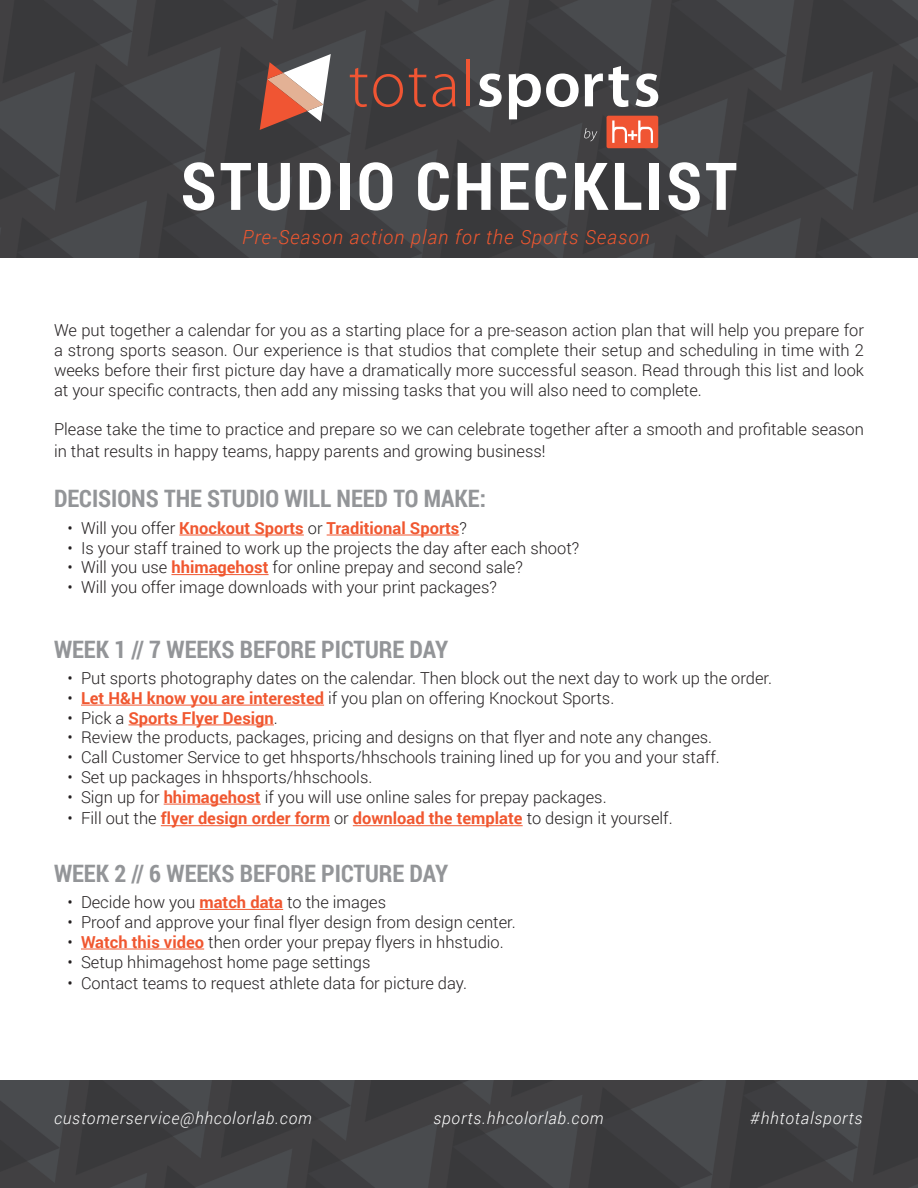
<style>
.page{position:relative;width:918px;height:1188px;background:#fff}
.page>*{position:absolute;margin:0;border:0;box-sizing:border-box;transform-origin:0 0}
.t1{font:700 66px "Roboto Condensed";letter-spacing:.05em;color:#fff}
.Sub-Heading_1{font:700 24px "Roboto Condensed";color:#939598}
.t2{font:italic 300 19.5px "Roboto";letter-spacing:.05em;color:#f05730}
.Body_Text{font:300 16.5px/19.8px "Roboto";color:#231f20;text-align:justify}
.t3{font:700 16.5px "Roboto";color:#f05730}
.t4{font:italic 300 16.5px "Roboto";letter-spacing:.05em;color:#fff}
.s1{font-weight:300;color:#231f20}
.s2{font-weight:700;color:#f05730}
</style>
<div class="page">
<img style="left:0;top:0;width:918px;height:257px">
<svg style="left:584px;top:128px;width:13px;height:13px"></svg>
<div style="left:607px;top:116px;width:51px;height:32px;background:#f05533;border-radius:2px"></div>
<svg style="left:612px;top:120px;width:41px;height:23px"></svg>
<svg style="left:350px;top:68px;width:17px;height:39px"></svg>
<svg style="left:373px;top:74px;width:30px;height:33px"></svg>
<svg style="left:409px;top:68px;width:17px;height:39px"></svg>
<svg style="left:433px;top:74px;width:22px;height:33px"></svg>
<hr style="left:466px;top:60px;width:3px;height:46px;background:#f05533">
<svg style="left:479px;top:74px;width:23px;height:33px"></svg>
<svg style="left:509px;top:74px;width:70px;height:45px"></svg>
<svg style="left:585px;top:66px;width:44px;height:41px"></svg>
<svg style="left:636px;top:74px;width:22px;height:33px"></svg>
<svg style="left:260px;top:54px;width:71px;height:76px"></svg>
<img style="left:0;top:1080px;width:918px;height:108px">
<hr style="left:179px;top:535px;width:125px;height:1px;background:#f05730">
<hr style="left:327px;top:535px;width:132px;height:1px;background:#f05730">
<hr style="left:171px;top:574px;width:98px;height:1px;background:#f05730">
<hr style="left:81px;top:705px;width:243px;height:1px;background:#f05730">
<hr style="left:129px;top:725px;width:145px;height:1px;background:#f05730">
<hr style="left:164px;top:804px;width:97px;height:1px;background:#f05730">
<hr style="left:161px;top:825px;width:169px;height:1px;background:#f05730">
<hr style="left:353px;top:825px;width:170px;height:1px;background:#f05730">
<hr style="left:200px;top:909px;width:83px;height:1px;background:#f05730">
<hr style="left:81px;top:949px;width:123px;height:1px;background:#f05730">
<h1 class="t1" style="left:181px;top:140px;width:558px">STUDIO CHECKLIST</h1>
<p class="t2" style="left:242px;top:223px;width:409px">Pre-Season action plan for the Sports Season</p>
<p class="Body_Text" style="left:54px;top:320px;width:812px">We put together a calendar for you as a starting place for a pre-season action plan that will help you prepare for a strong sports season. Our experience is that studios that complete their setup and scheduling in time with 2 weeks before their first picture day have a dramatically more successful season. Read through this list and look at your specific contracts, then add any missing tasks that you will also need to complete.</p>
<p class="Body_Text" style="left:54px;top:418px;width:812px;line-height:21.6px">Please take the time to practice and prepare so we can celebrate together after a smooth and profitable season in that results in happy teams, happy parents and growing business!</p>
<p class="Sub-Heading_1" style="left:54px;top:482px;width:434px">DECISIONS THE STUDIO WILL NEED TO MAKE:</p>
<p class="t3" style="left:68px;top:516px;width:401px"><span class="s1">• Will you offer</span> Knockout Sports <span class="s1">or</span> Traditional Sports<span class="s1">?</span></p>
<p class="Body_Text" style="left:68px;top:537px;width:513px">• Is your staff trained to work up the projects the day after each shoot?</p>
<p class="Body_Text" style="left:68px;top:557px;width:457px">• Will you use <span class="s2">hhimagehost</span> for online prepay and second sale?</p>
<p class="Body_Text" style="left:68px;top:577px;width:431px">• Will you offer image downloads with your print packages?</p>
<p class="Sub-Heading_1" style="left:54px;top:632px;width:396px">WEEK 1 // 7 WEEKS BEFORE PICTURE DAY</p>
<p class="Body_Text" style="left:68px;top:668px;width:706px">• Put sports photography dates on the calendar. Then block out the next day to work up the order.</p>
<p class="Body_Text" style="left:68px;top:688px;width:548px">• <span class="s2">Let H&amp;H know you are interested</span> if you plan on offering Knockout Sports.</p>
<p class="t3" style="left:68px;top:706px;width:212px"><span class="s1">• Pick a</span> Sports Flyer Design<span class="s1">.</span></p>
<p class="Body_Text" style="left:68px;top:727px;width:646px">• Review the products, packages, pricing and designs on that flyer and note any changes.</p>
<p class="Body_Text" style="left:68px;top:747px;width:654px">• Call Customer Service to get hhsports/hhschools training lined up for you and your staff.</p>
<p class="Body_Text" style="left:68px;top:767px;width:306px">• Set up packages in hhsports/hhschools.</p>
<p class="Body_Text" style="left:68px;top:787px;width:541px">• Sign up for <span class="s2">hhimagehost</span> if you will use online sales for prepay packages.</p>
<p class="t3" style="left:68px;top:807px;width:607px"><span class="s1">• Fill out the</span> flyer design order form <span class="s1">or</span> download the template <span class="s1">to design it yourself.</span></p>
<p class="Sub-Heading_1" style="left:54px;top:856px;width:396px">WEEK 2 // 6 WEEKS BEFORE PICTURE DAY</p>
<p class="Body_Text" style="left:68px;top:892px;width:320px">• Decide how you <span class="s2">match data</span> to the images</p>
<p class="Body_Text" style="left:68px;top:912px;width:450px">• Proof and approve your final flyer design from design center.</p>
<p class="Body_Text" style="left:68px;top:931px;width:438px">• <span class="s2">Watch this video</span> then order your prepay flyers in hhstudio.</p>
<p class="Body_Text" style="left:68px;top:951px;width:305px">• Setup hhimagehost home page settings</p>
<p class="Body_Text" style="left:68px;top:973px;width:401px">• Contact teams to request athlete data for picture day.</p>
<p class="t4" style="left:54px;top:1107px;width:259px">customerservice@hhcolorlab.com</p>
<p class="t4" style="left:433px;top:1107px;width:172px">sports.hhcolorlab.com</p>
<p class="t4" style="left:750px;top:1107px;width:114px">#hhtotalsports</p>
</div>
